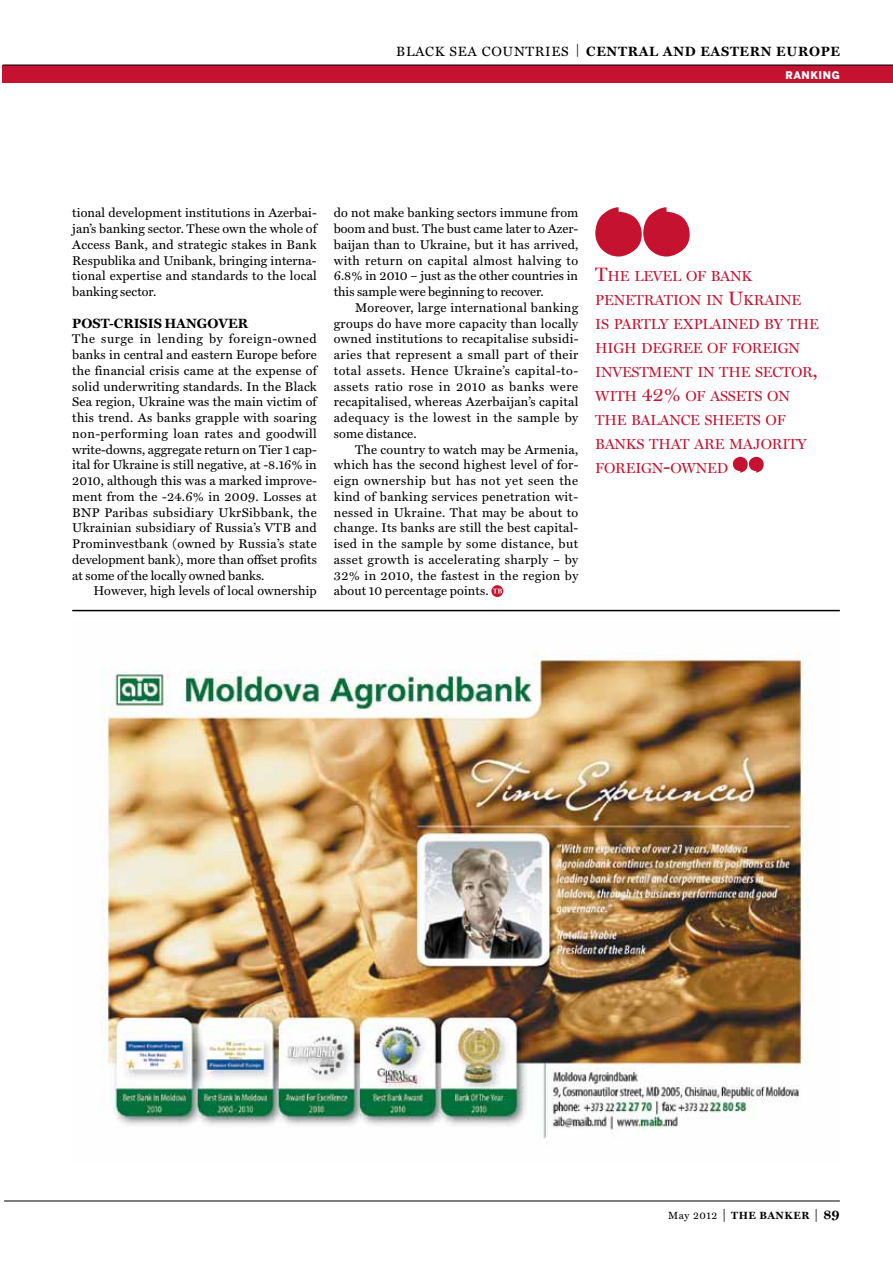
<style>
.page{position:relative;width:893px;height:1263px;background:#fff}
.page>*{position:absolute;margin:0;border:0;box-sizing:border-box;transform-origin:0 0}
.t1{font:14.7px/24px "Miller Display";letter-spacing:-.015em;color:#c41230}
.t2{font:700 13.5px "Miller Text";letter-spacing:.05em;color:#000}
.t3{font:700 13.5px "Miller Text";color:#000}
.t4{font:12.75px/15.8px "Miller Text";letter-spacing:.01em;color:#000;text-align:justify}
.t5{font:700 10.5px "Miller Text";letter-spacing:.05em;color:#000}
.t6{font:900 10.5px "Benton Sans";letter-spacing:.05em;color:#fff}
.s1{font-weight:400}
.s2{font-size:19.5px}
.s3{font-weight:400;font-size:13.5px}
.s4{font-size:13.5px}
</style>
<div class="page">
<div style="left:2px;top:65px;width:891px;height:17px;background:#c41230"></div>
<hr style="left:2px;top:65px;width:891px;height:1px;background:#000">
<hr style="left:4px;top:1201px;width:836px;height:1px;background:#000">
<svg style="left:595px;top:207px;width:95px;height:50px"></svg>
<svg style="left:733px;top:457px;width:31px;height:16px"></svg>
<img style="left:101px;top:653px;width:707px;height:486px">
<svg style="left:491px;top:585px;width:12px;height:12px"></svg>
<svg style="left:493px;top:589px;width:9px;height:4px"></svg>
<hr style="left:72px;top:610px;width:768px;height:1px;background:#000">
<p class="t2" style="left:396px;top:43px;width:445px"><span class="s1">Black Sea countries |</span> CENTRAL AND EASTERN EUROPE</p>
<p class="t6" style="left:785px;top:68px;width:56px">RANKING</p>
<p class="t4" style="left:72px;top:205px;width:246px">tional development institutions in Azerbai&shy;jan’s banking sector. These own the whole of Access Bank, and strategic stakes in Bank Respublika and Unibank, bringing interna&shy;tional expertise and standards to the local banking sector.</p>
<p class="t3" style="left:72px;top:315px;width:177px">POST-CRISIS HANGOVER</p>
<p class="t4" style="left:72px;top:331px;width:246px">The surge in lending by foreign-owned banks in central and eastern Europe before the financial crisis came at the expense of solid underwriting standards. In the Black Sea region, Ukraine was the main victim of this trend. As banks grapple with soaring non-performing loan rates and goodwill write-downs, aggregate return on Tier 1 cap&shy;ital for Ukraine is still negative, at -8.16% in 2010, although this was a marked improve&shy;ment from the -24.6% in 2009. Losses at BNP Paribas subsidiary UkrSibbank, the Ukrainian subsidiary of Russia’s VTB and Prominvestbank (owned by Russia’s state development bank), more than offset profits at some of the locally owned banks.</p>
<p class="t4" style="left:94px;top:583px;width:225px">However, high levels of local ownership</p>
<p class="t4" style="left:334px;top:205px;width:246px">do not make banking sectors immune from boom and bust. The bust came later to Azer&shy;baijan than to Ukraine, but it has arrived, with return on capital almost halving to 6.8% in 2010 – just as the other countries in this sample were beginning to recover.</p>
<p class="t4" style="left:334px;top:300px;width:246px;text-indent:21px">Moreover, large international banking groups do have more capacity than locally owned institutions to recapitalise subsidi&shy;aries that represent a small part of their total assets. Hence Ukraine’s capital-to&shy;assets ratio rose in 2010 as banks were recapitalised, whereas Azerbaijan’s capital adequacy is the lowest in the sample by some distance.</p>
<p class="t4" style="left:334px;top:441px;width:246px;text-indent:21px">The country to watch may be Armenia, which has the second highest level of for&shy;eign ownership but has not yet seen the kind of banking services penetration wit&shy;nessed in Ukraine. That may be about to change. Its banks are still the best capital&shy;ised in the sample by some distance, but asset growth is accelerating sharply – by 32% in 2010, the fastest in the region by about 10 percentage points.</p>
<p class="t1" style="left:595px;top:263px;width:225px"><span class="s2">T</span>HE LEVEL OF BANK<br>PENETRATION IN <span class="s2">U</span>KRAINE<br>IS PARTLY EXPLAINED BY THE<br>HIGH DEGREE OF FOREIGN<br>INVESTMENT IN THE SECTOR<span class="s2">,<br></span>WITH <span class="s2">42%</span> OF ASSETS ON<br>THE BALANCE SHEETS OF<br>BANKS THAT ARE MAJORITY<br>FOREIGN<span class="s2">-</span>OWNED</p>
<p class="t5" style="left:668px;top:1209px;width:173px"><span class="s1">May 2012</span> <span class="s3">|</span> THE BANKER <span class="s3">|</span> <span class="s4">89</span></p>
</div>
